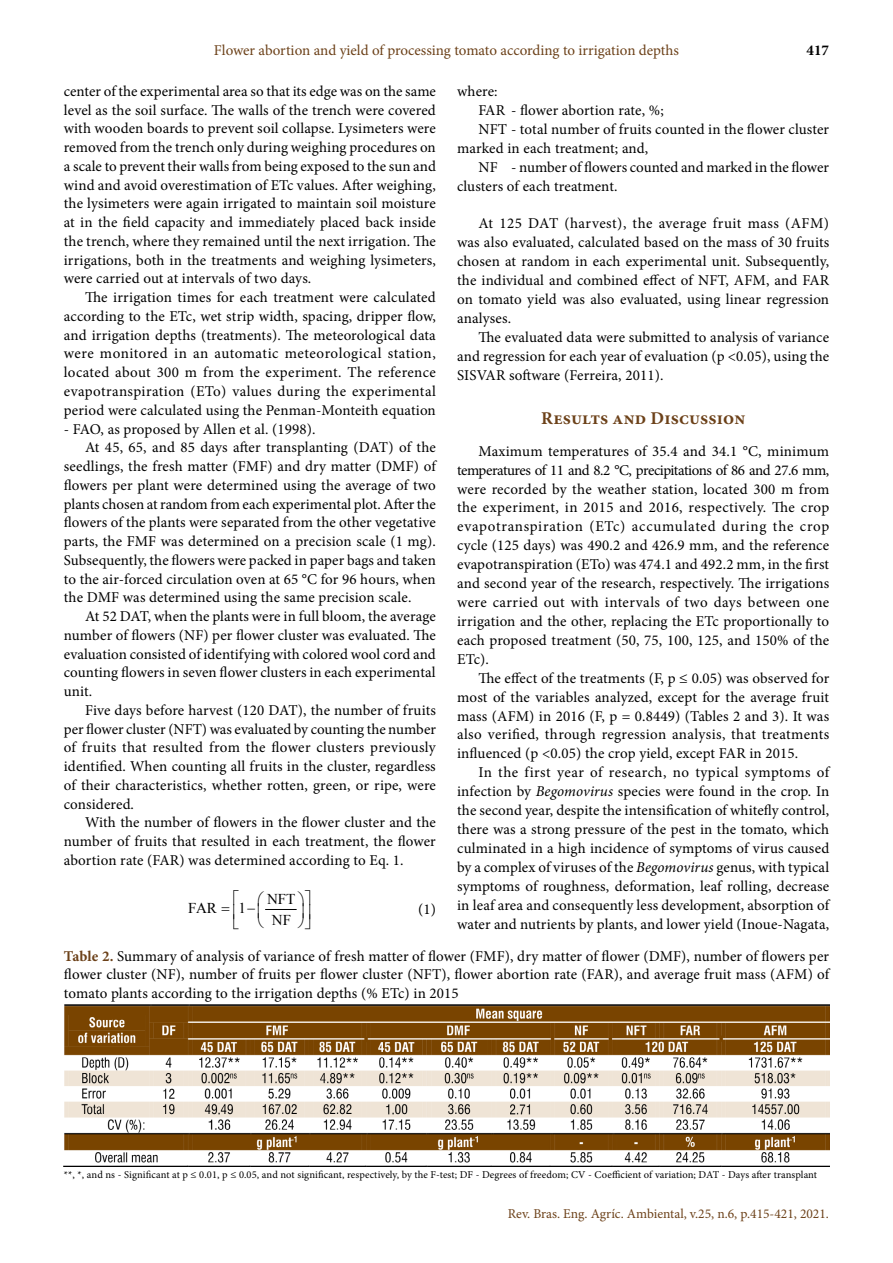
<style>
.page{position:relative;width:893px;height:1263px;background:#fff}
.page>*{position:absolute;margin:0;border:0;box-sizing:border-box;transform-origin:0 0}
.t1{font:700 18px "Minion Pro";letter-spacing:.01em;color:#6c4119}
.t2{font:15px/18.9px "Minion Pro";letter-spacing:.005em;color:#000;text-align:justify}
.t3{font:15px "Minion Pro";color:#6c4119}
.t4{font:15px "Times New Roman";letter-spacing:-.01em;color:#000}
.t5{font:700 15px "Minion Pro";color:#000}
.t6{font:13.5px "Minion Pro";color:#6c4119}
.t7{font:10.5px "Minion Pro";letter-spacing:.01em;color:#000}
.s1{font-style:italic}
.s2{font-weight:700;color:#6c4119}
</style>
<div class="page">
<img style="left:64px;top:1004px;width:765px;height:162px">
<hr style="left:266px;top:909px;width:30px;height:1px;background:#000">
<p class="t3" style="left:214px;top:40px;width:467px">Flower abortion and yield of processing tomato according to irrigation depths</p>
<p class="t5" style="left:806px;top:40px;width:24px">417</p>
<p class="t2" style="left:64px;top:82px;width:374px">center of the experimental area so that its edge was on the same level as the soil surface. The walls of the trench were covered with wooden boards to prevent soil collapse. Lysimeters were removed from the trench only during weighing procedures on a scale to prevent their walls from being exposed to the sun and wind and avoid overestimation of ETc values. After weighing, the lysimeters were again irrigated to maintain soil moisture at in the field capacity and immediately placed back inside the trench, where they remained until the next irrigation. The irrigations, both in the treatments and weighing lysimeters, were carried out at intervals of two days.</p>
<p class="t2" style="left:64px;top:288px;width:374px;text-indent:21px">The irrigation times for each treatment were calculated according to the ETc, wet strip width, spacing, dripper flow, and irrigation depths (treatments). The meteorological data were monitored in an automatic meteorological station, located about 300 m from the experiment. The reference evapotranspiration (ETo) values during the experimental period were calculated using the Penman-Monteith equation</p>
<p class="t2" style="left:64px;top:419px;width:253px">- FAO, as proposed by Allen et al. (1998).</p>
<p class="t2" style="left:85px;top:438px;width:352px">At 45, 65, and 85 days after transplanting (DAT) of the</p>
<p class="t2" style="left:64px;top:457px;width:374px">seedlings, the fresh matter (FMF) and dry matter (DMF) of</p>
<p class="t2" style="left:64px;top:476px;width:374px">flowers per plant were determined using the average of two</p>
<p class="t2" style="left:64px;top:494px;width:374px">plants chosen at random from each experimental plot. After the</p>
<p class="t2" style="left:64px;top:513px;width:373px">flowers of the plants were separated from the other vegetative</p>
<p class="t2" style="left:64px;top:532px;width:374px">parts, the FMF was determined on a precision scale (1 mg).</p>
<p class="t2" style="left:64px;top:551px;width:374px">Subsequently, the flowers were packed in paper bags and taken</p>
<p class="t2" style="left:64px;top:569px;width:373px">to the air-forced circulation oven at 65 °C for 96 hours, when</p>
<p class="t2" style="left:64px;top:588px;width:349px">the DMF was determined using the same precision scale.</p>
<p class="t2" style="left:85px;top:607px;width:352px">At 52 DAT, when the plants were in full bloom, the average</p>
<p class="t2" style="left:64px;top:626px;width:374px">number of flowers (NF) per flower cluster was evaluated. The</p>
<p class="t2" style="left:64px;top:644px;width:374px">evaluation consisted of identifying with colored wool cord and</p>
<p class="t2" style="left:64px;top:663px;width:373px">counting flowers in seven flower clusters in each experimental</p>
<p class="t2" style="left:64px;top:682px;width:30px">unit.</p>
<p class="t2" style="left:85px;top:701px;width:352px">Five days before harvest (120 DAT), the number of fruits</p>
<p class="t2" style="left:64px;top:719px;width:374px">per flower cluster (NFT) was evaluated by counting the number</p>
<p class="t2" style="left:64px;top:738px;width:374px">of fruits that resulted from the flower clusters previously</p>
<p class="t2" style="left:64px;top:757px;width:374px">identified. When counting all fruits in the cluster, regardless</p>
<p class="t2" style="left:64px;top:776px;width:374px">of their characteristics, whether rotten, green, or ripe, were</p>
<p class="t2" style="left:64px;top:794px;width:72px">considered.</p>
<p class="t2" style="left:85px;top:813px;width:352px">With the number of flowers in the flower cluster and the</p>
<p class="t2" style="left:64px;top:832px;width:374px">number of fruits that resulted in each treatment, the flower</p>
<p class="t2" style="left:64px;top:851px;width:341px">abortion rate (FAR) was determined according to Eq. 1.</p>
<p class="t4" style="left:188px;top:898px;width:30px">FAR</p>
<p class="t4" style="left:238px;top:898px;width:19px">1−</p>
<p class="t4" style="left:267px;top:888px;width:30px">NFT</p>
<p class="t4" style="left:272px;top:910px;width:21px">NF</p>
<p class="t2" style="left:418px;top:899px;width:19px">(1)</p>
<p class="t2" style="left:457px;top:82px;width:42px">where:</p>
<p class="t2" style="left:478px;top:101px;width:187px">FAR - flower abortion rate, %;</p>
<p class="t2" style="left:478px;top:120px;width:352px">NFT - total number of fruits counted in the flower cluster</p>
<p class="t2" style="left:457px;top:139px;width:193px">marked in each treatment; and,</p>
<p class="t2" style="left:478px;top:157px;width:352px">NF - number of flowers counted and marked in the flower</p>
<p class="t2" style="left:457px;top:176px;width:162px">clusters of each treatment.</p>
<p class="t2" style="left:457px;top:214px;width:374px;text-indent:21px">At 125 DAT (harvest), the average fruit mass (AFM) was also evaluated, calculated based on the mass of 30 fruits chosen at random in each experimental unit. Subsequently, the individual and combined effect of NFT, AFM, and FAR on tomato yield was also evaluated, using linear regression analyses.</p>
<p class="t2" style="left:457px;top:328px;width:374px;text-indent:21px">The evaluated data were submitted to analysis of variance and regression for each year of evaluation (p &lt;0.05), using the SISVAR software (Ferreira, 2011).</p>
<p class="t1" style="left:541px;top:406px;width:206px">Results and Discussion</p>
<p class="t2" style="left:457px;top:441px;width:374px;text-indent:21px">Maximum temperatures of 35.4 and 34.1 °C, minimum temperatures of 11 and 8.2 °C, precipitations of 86 and 27.6 mm, were recorded by the weather station, located 300 m from the experiment, in 2015 and 2016, respectively. The crop evapotranspiration (ETc) accumulated during the crop cycle (125 days) was 490.2 and 426.9 mm, and the reference evapotranspiration (ETo) was 474.1 and 492.2 mm, in the first and second year of the research, respectively. The irrigations were carried out with intervals of two days between one irrigation and the other, replacing the ETc proportionally to each proposed treatment (50, 75, 100, 125, and 150% of the ETc).</p>
<p class="t2" style="left:457px;top:668px;width:374px;text-indent:21px">The effect of the treatments (F, p ≤ 0.05) was observed for most of the variables analyzed, except for the average fruit mass (AFM) in 2016 (F, p = 0.8449) (Tables 2 and 3). It was also verified, through regression analysis, that treatments influenced (p &lt;0.05) the crop yield, except FAR in 2015.</p>
<p class="t2" style="left:457px;top:763px;width:374px;text-indent:21px">In the first year of research, no typical symptoms of infection by <span class="s1">Begomovirus</span> species were found in the crop. In the second year, despite the intensification of whitefly control, there was a strong pressure of the pest in the tomato, which culminated in a high incidence of symptoms of virus caused by a complex of viruses of the <span class="s1">Begomovirus</span> genus, with typical symptoms of roughness, deformation, leaf rolling, decrease in leaf area and consequently less development, absorption of water and nutrients by plants, and lower yield (Inoue-Nagata,</p>
<p class="t2" style="left:64px;top:946px;width:767px"><span class="s2">Table 2.</span> Summary of analysis of variance of fresh matter of flower (FMF), dry matter of flower (DMF), number of flowers per flower cluster (NF), number of fruits per flower cluster (NFT), flower abortion rate (FAR), and average fruit mass (AFM) of tomato plants according to the irrigation depths (% ETc) in 2015</p>
<p class="t7" style="left:64px;top:1167px;width:755px">**, *, and ns - Significant at p ≤ 0.01, p ≤ 0.05, and not significant, respectively, by the F-test; DF - Degrees of freedom; CV - Coefficient of variation; DAT - Days after transplant</p>
<p class="t6" style="left:508px;top:1204px;width:323px">Rev. Bras. Eng. Agríc. Ambiental, v.25, n.6, p.415-421, 2021.</p>
</div>
